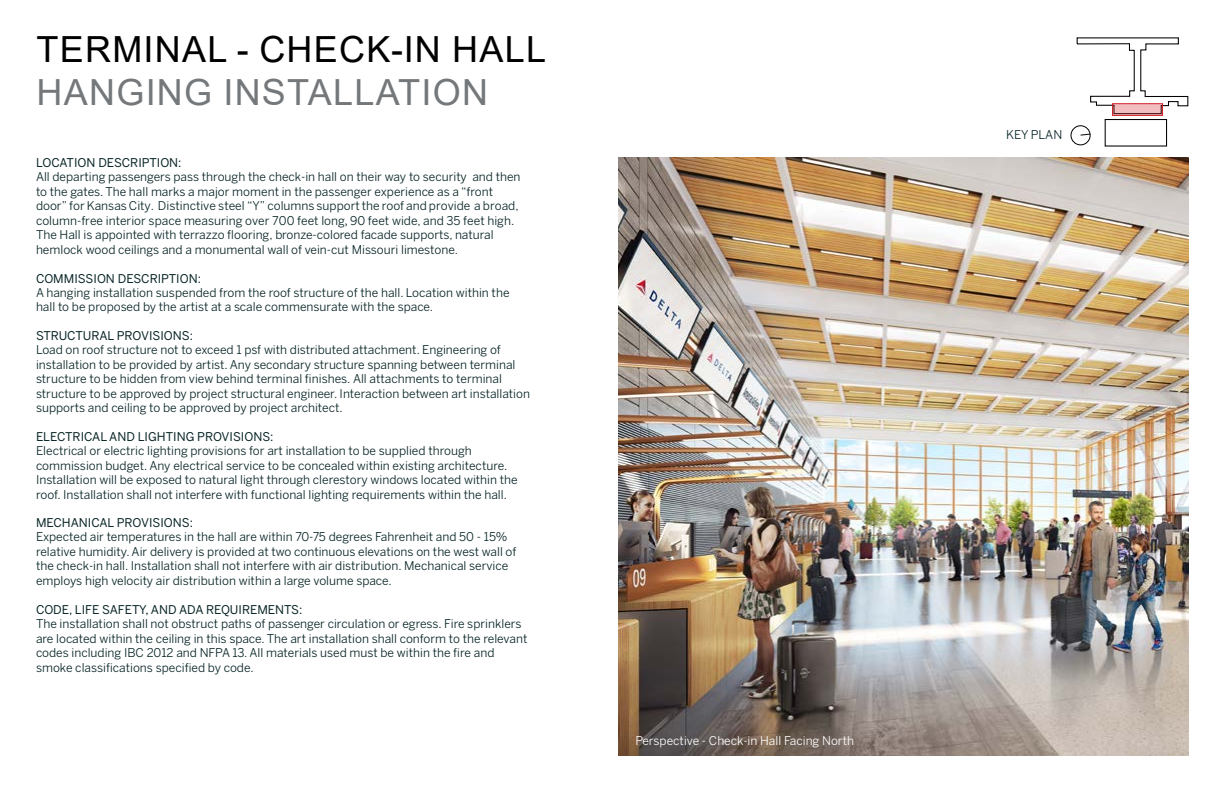
<style>
.page{position:relative;width:1224px;height:792px;background:#fff}
.page>*{position:absolute;margin:0;border:0;box-sizing:border-box;transform-origin:0 0}
.t1{font:36px "Arial";letter-spacing:.035em;color:#000}
.t2{font:36px "Arial";letter-spacing:.035em;color:#75787b}
.t3{font:12px/14.5px "Benton Sans";color:#062224}
.t4{font:12px "Benton Sans";color:#062224}
.t5{font:12px "Benton Sans";color:#fff}
</style>
<div class="page">
<svg style="left:1076px;top:37px;width:113px;height:78px"></svg>
<div style="left:1105px;top:119px;width:62px;height:28px;border:1px solid #000"></div>
<img style="left:618px;top:158px;width:570px;height:598px">
<svg style="left:1114px;top:105px;width:47px;height:9px"></svg>
<div style="left:1112px;top:103px;width:51px;height:13px;border:1px solid #d2232a"></div>
<div style="left:1071px;top:125px;width:20px;height:20px;border:1px solid #000;border-radius:50%"></div>
<svg style="left:1080px;top:133px;width:11px;height:3px"></svg>
<h1 class="t1" style="left:37px;top:30px;width:511px">TERMINAL - CHECK-IN HALL</h1>
<h1 class="t2" style="left:37px;top:73px;width:453px">HANGING INSTALLATION</h1>
<p class="t4" style="left:36px;top:156px;width:147px">LOCATION DESCRIPTION:</p>
<p class="t3" style="left:36px;top:170px;width:486px">All departing passengers pass through the check-in hall on their way to security and then to the gates. The hall marks a major moment in the passenger experience as a “front door” for Kansas City. Distinctive steel “Y” columns support the roof and provide a broad, column-free interior space measuring over 700 feet long 90 feet wide, and 35 feet high.<br>The Hall is appointed with terrazzo flooring, bronze-colored facade supports, natural hemlock wood ceilings and a monumental wall of vein-cut Missouri limestone.</p>
<p class="t4" style="left:36px;top:271px;width:167px">COMMISSION DESCRIPTION:</p>
<p class="t3" style="left:36px;top:285px;width:475px">A hanging installation suspended from the roof structure of the hall. Location within the hall to be proposed by the artist at a scale commensurate with the space.</p>
<p class="t4" style="left:36px;top:329px;width:159px">STRUCTURAL PROVISIONS:</p>
<p class="t3" style="left:36px;top:343px;width:496px">Load on roof structure not to exceed 1 psf with distributed attachment. Engineering of installation to be provided by artist. Any secondary structure spanning between terminal structure to be hidden from view behind terminal finishes. All attachments to terminal structure to be approved by project structural engineer. Interaction between art installation supports and ceiling to be approved by project architect.</p>
<p class="t4" style="left:36px;top:429px;width:239px">ELECTRICAL AND LIGHTING PROVISIONS:</p>
<p class="t3" style="left:36px;top:443px;width:483px">Electrical or electric lighting provisions for art installation to be supplied through commission budget. Any electrical service to be concealed within existing architecture.<br>Installation will be exposed to natural light through clerestory windows located within the roof. Installation shall not interfere with functional lighting requirements within the hall.</p>
<p class="t4" style="left:36px;top:516px;width:159px">MECHANICAL PROVISIONS:</p>
<p class="t3" style="left:36px;top:530px;width:482px">Expected air temperatures in the hall are within 70-75 degrees Fahrenheit and 50 - 15% relative humidity. Air delivery is provided at two continuous elevations on the west wall of the check-in hall. Installation shall not interfere with air distribution. Mechanical service employs high velocity air distribution within a large volume space.</p>
<p class="t4" style="left:36px;top:603px;width:268px">CODE, LIFE SAFETY, AND ADA REQUIREMENTS:</p>
<p class="t3" style="left:36px;top:617px;width:493px">The installation shall not obstruct paths of passenger circulation or egress. Fire sprinklers are located within the ceiling in this space. The art installation shall conform to the relevant codes including IBC 2012 and NFPA 13. All materials used must be within the fire and smoke classifications specified by code.</p>
<p class="t5" style="left:635px;top:733px;width:220px">Perspective - Check-in Hall Facing North</p>
<p class="t3" style="left:1006px;top:128px;width:58px">KEY PLAN</p>
</div>
